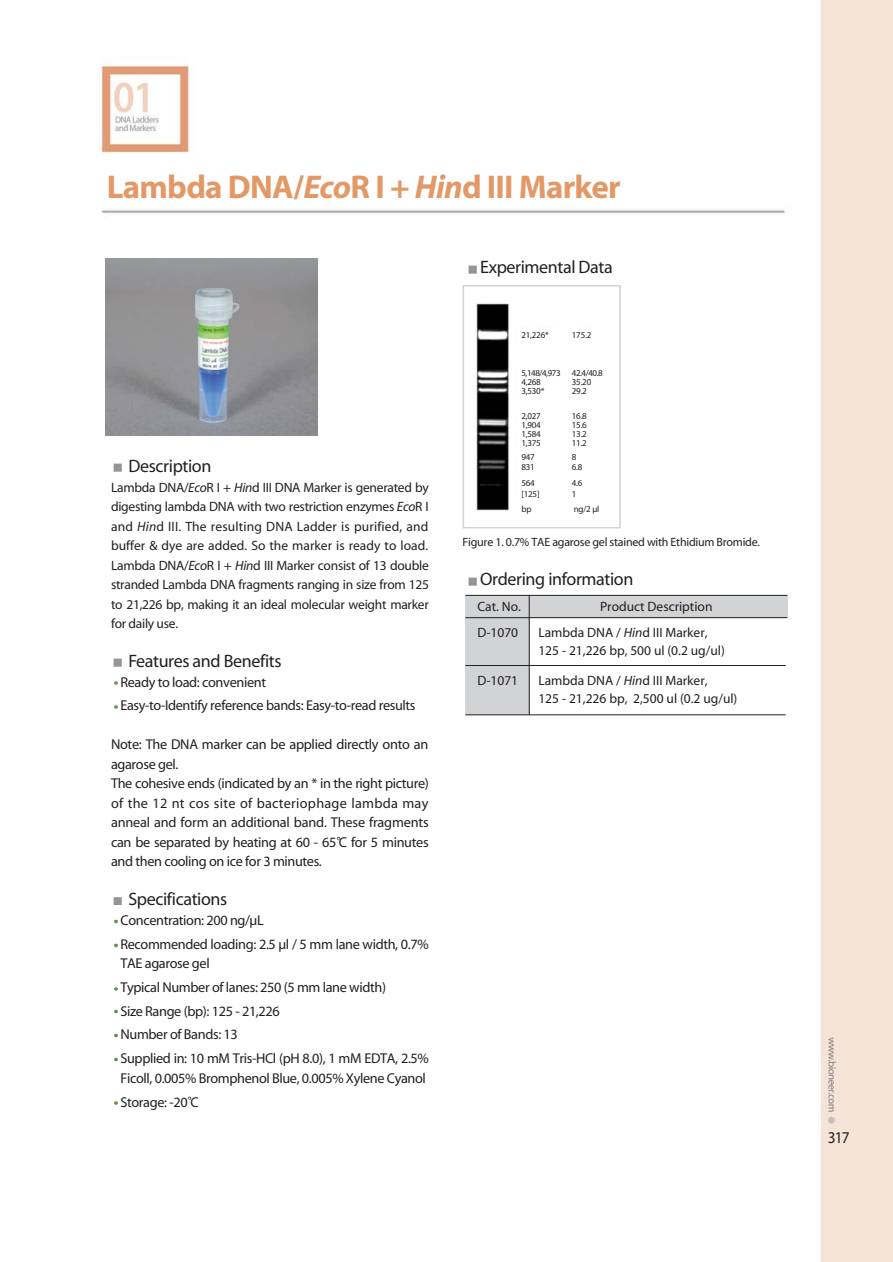
<style>
.page{position:relative;width:893px;height:1262px;background:#fff}
.page>*{position:absolute;margin:0;border:0;box-sizing:border-box;transform-origin:0 0}
.t1{font:700 33px "Myriad";letter-spacing:-.02em;color:#e29967}
.t2{font:18px "Myriad";letter-spacing:-.02em;color:#231f20}
.t3{font:16.5px "Myriad";color:#231f20;scale:.93 1}
.t4{font:14.25px/23.7px "Myriad";letter-spacing:-.025em;color:#231f20}
.t5{font:13.5px/19.5px "Myriad";color:#231f20}
.t6{font:12px "Myriad";letter-spacing:-.02em;color:#231f20}
.t7{font:9px "Myriad";letter-spacing:-.025em;color:#231f20}
.s1{font-style:italic}
</style>
<div class="page">
<img style="left:101px;top:0;width:791px;height:1261px">
<img style="left:108px;top:454px;width:18px;height:23px">
<img style="left:108px;top:650px;width:18px;height:22px">
<img style="left:108px;top:675px;width:15px;height:17px">
<img style="left:108px;top:699px;width:15px;height:17px">
<img style="left:336px;top:836px;width:15px;height:16px">
<img style="left:108px;top:888px;width:18px;height:22px">
<img style="left:108px;top:914px;width:15px;height:16px">
<img style="left:108px;top:938px;width:15px;height:16px">
<img style="left:108px;top:981px;width:15px;height:17px">
<img style="left:108px;top:1004px;width:15px;height:16px">
<img style="left:108px;top:1028px;width:15px;height:16px">
<img style="left:108px;top:1052px;width:15px;height:16px">
<img style="left:108px;top:1095px;width:15px;height:17px">
<img style="left:188px;top:1095px;width:14px;height:17px">
<img style="left:464px;top:256px;width:18px;height:23px">
<img style="left:464px;top:568px;width:18px;height:23px">
<img style="left:465px;top:288px;width:152px;height:237px">
<div style="left:462px;top:285px;width:158px;height:243px;border:2px solid #d1d3d4"></div>
<div style="left:105px;top:258px;width:321px;height:183px;background:#fff"></div>
<img style="left:105px;top:258px;width:213px;height:177px">
<div style="left:518px;top:330px;width:95px;height:188px;background:#fff"></div>
<div style="left:465px;top:595px;width:322px;height:23px;background:#d1d3d4"></div>
<div style="left:465px;top:595px;width:64px;height:120px;background:#d1d3d4"></div>
<hr style="left:465px;top:617px;width:322px;height:1px;background:#231f20">
<hr style="left:529px;top:595px;width:1px;height:119px;background:#231f20">
<hr style="left:465px;top:595px;width:322px;height:1px;background:#231f20">
<hr style="left:465px;top:665px;width:320px;height:1px;background:#231f20">
<hr style="left:465px;top:714px;width:320px;height:1px;background:#231f20">
<h1 class="t1" style="left:107px;top:175px;width:515px">Lambda DNA/<span class="s1">Eco</span>R I + <span class="s1">Hin</span>d III Marker</h1>
<p class="t2" style="left:128px;top:459px;width:85px">Description</p>
<p class="t5" style="left:111px;top:478px;width:319px;text-align:justify">Lambda DNA/<span class="s1">Eco</span>R I + <span class="s1">Hin</span>d III DNA Marker is generated by digesting lambda DNA with two restriction enzymes <span class="s1">Eco</span>R I and <span class="s1">Hin</span>d III. The resulting DNA Ladder is purified, and buffer &amp; dye are added. So the marker is ready to load.<br>Lambda DNA/<span class="s1">Eco</span>R I + <span class="s1">Hin</span>d III Marker consist of 13 double stranded Lambda DNA fragments ranging in size from 125 to 21,226 bp, making it an ideal molecular weight marker for daily use.</p>
<p class="t2" style="left:128px;top:654px;width:155px">Features and Benefits</p>
<p class="t4" style="left:120px;top:671px;width:296px">Ready to load: convenient<br>Easy-to-Identify reference bands: Easy-to-read results</p>
<p class="t4" style="left:111px;top:736px;width:319px;line-height:19.5px">Note: The DNA marker can be applied directly onto an agarose gel.<br>The cohesive ends (indicated by an * in the right picture) of the 12 nt cos site of bacteriophage lambda may anneal and form an additional band. These fragments can be separated by heating at 60 - 65 C for 5 minutes and then cooling on ice for 3 minutes.</p>
<p class="t2" style="left:128px;top:892px;width:100px">Specifications</p>
<p class="t4" style="left:120px;top:909px;width:310px">Concentration: 200 ng/µL<br>Recommended loading: 2.5 µl / 5 mm lane width, 0.7%</p>
<p class="t4" style="left:120px;top:952px;width:310px">TAE agarose gel<br>Typical Number of lanes: 250 (5 mm lane width)<br>Size Range (bp): 125 - 21,226<br>Number of Bands: 13<br>Supplied in: 10 mM Tris-HCl (pH 8.0), 1 mM EDTA, 2.5%</p>
<p class="t4" style="left:120px;top:1067px;width:307px">Ficoll, 0.005% Bromphenol Blue, 0.005% Xylene Cyanol<br>Storage: -20 C</p>
<p class="t2" style="left:480px;top:260px;width:134px">Experimental Data</p>
<p class="t7" style="left:521px;top:332px;width:29px">21,226*</p>
<p class="t7" style="left:572px;top:332px;width:21px">175.2</p>
<p class="t7" style="left:521px;top:369px;width:41px">5,148/4,973</p>
<p class="t7" style="left:572px;top:369px;width:32px">42.4/40.8</p>
<p class="t7" style="left:521px;top:378px;width:21px">4,268</p>
<p class="t7" style="left:572px;top:378px;width:21px">35.20</p>
<p class="t7" style="left:521px;top:387px;width:24px">3,530*</p>
<p class="t7" style="left:572px;top:387px;width:17px">29.2</p>
<p class="t7" style="left:521px;top:413px;width:21px">2,027</p>
<p class="t7" style="left:572px;top:413px;width:17px">16.8</p>
<p class="t7" style="left:521px;top:422px;width:21px">1,904</p>
<p class="t7" style="left:572px;top:422px;width:17px">15.6</p>
<p class="t7" style="left:521px;top:431px;width:21px">1,584</p>
<p class="t7" style="left:572px;top:431px;width:17px">13.2</p>
<p class="t7" style="left:521px;top:440px;width:21px">1,375</p>
<p class="t7" style="left:572px;top:440px;width:17px">11.2</p>
<p class="t7" style="left:521px;top:453px;width:15px">947</p>
<p class="t7" style="left:572px;top:453px;width:6px">8</p>
<p class="t7" style="left:521px;top:464px;width:15px">831</p>
<p class="t7" style="left:572px;top:464px;width:12px">6.8</p>
<p class="t7" style="left:521px;top:479px;width:15px">564</p>
<p class="t7" style="left:572px;top:479px;width:12px">4.6</p>
<p class="t7" style="left:521px;top:490px;width:20px">[125]</p>
<p class="t7" style="left:572px;top:490px;width:6px">1</p>
<p class="t7" style="left:521px;top:506px;width:12px">bp</p>
<p class="t7" style="left:574px;top:506px;width:27px">ng/2 µl</p>
<p class="t6" style="left:462px;top:538px;width:299px">Figure 1. 0.7% TAE agarose gel stained with Ethidium Bromide.</p>
<p class="t2" style="left:480px;top:572px;width:155px">Ordering information</p>
<p class="t5" style="left:477px;top:598px;width:45px">Cat. No.</p>
<p class="t5" style="left:600px;top:598px;width:114px">Product Description</p>
<p class="t5" style="left:477px;top:623px;width:42px">D-1070</p>
<p class="t5" style="left:538px;top:624px;width:188px;line-height:18px">Lambda DNA / <span class="s1">Hin</span>d III Marker,<br>125 - 21,226 bp, 500 ul (0.2 ug/ul)</p>
<p class="t5" style="left:477px;top:671px;width:42px">D-1071</p>
<p class="t5" style="left:538px;top:672px;width:200px;line-height:18px">Lambda DNA / <span class="s1">Hin</span>d III Marker,<br>125 - 21,226 bp, 2,500 ul (0.2 ug/ul)</p>
<p class="t3" style="left:827px;top:1131px;width:25px">317</p>
</div>
